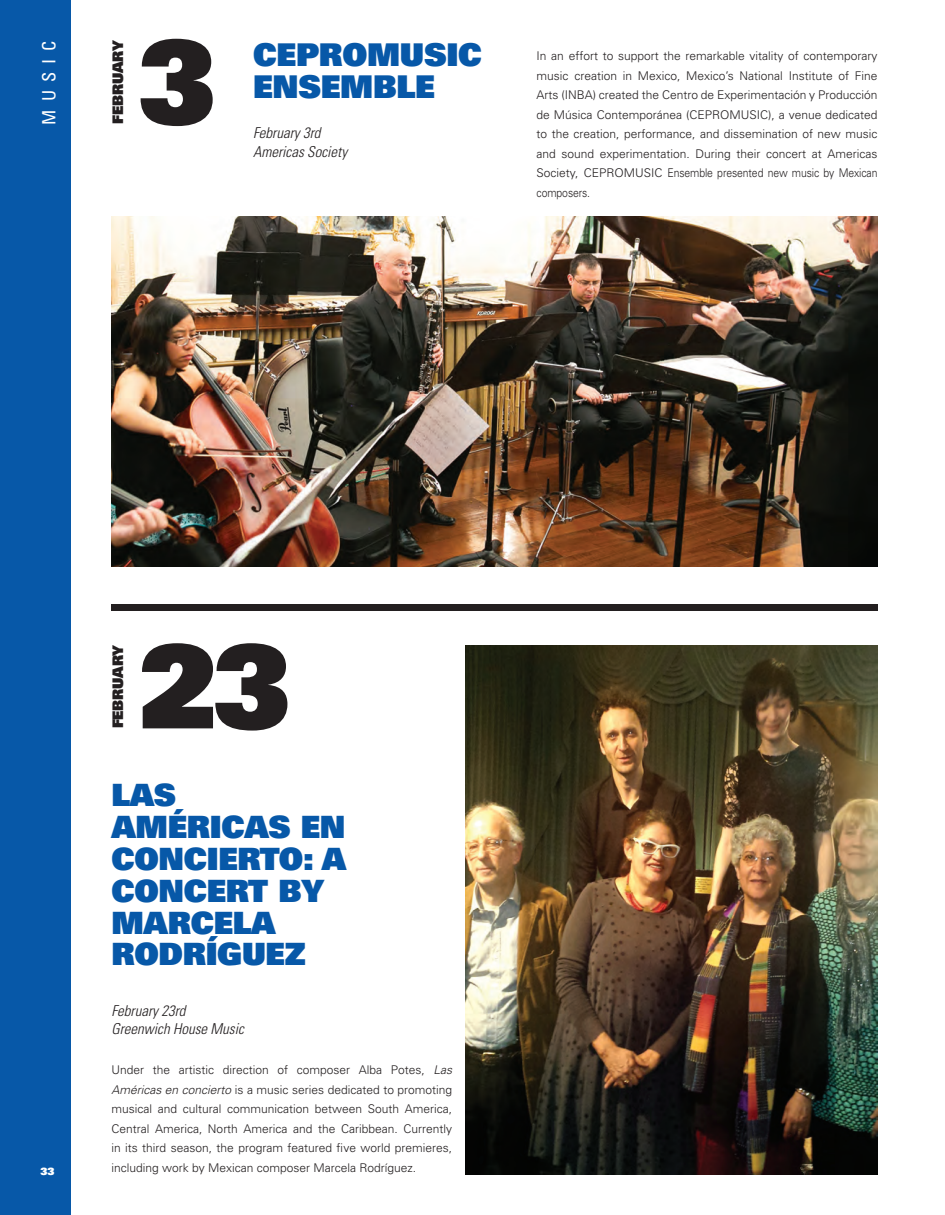
<style>
.page{position:relative;width:945px;height:1215px;background:#fff}
.page>*{position:absolute;margin:0;border:0;box-sizing:border-box;transform-origin:0 0}
.t1{font:900 114.9px "Univers";color:#231f20}
.t2{font:900 31.35px/32.4px "Univers";letter-spacing:-.01em;color:#0758a8}
.t3{font:900 30.75px/31.8px "Univers";letter-spacing:-.01em;color:#0758a8}
.t4{font:condensed 18.3px "Univers";letter-spacing:.44em;color:#fff}
.t5{font:italic 300 condensed 15px/18.9px "Univers";color:#231f20}
.t6{font:900 14.55px "Univers";letter-spacing:-.01em;color:#231f20}
.t7{font:300 12px/19.5px "Univers";color:#231f20;text-align:justify}
.t8{font:900 10.05px "Univers";color:#fff}
.s1{font-style:italic}
</style>
<div class="page">
<div style="left:0;top:0;width:70px;height:1215px;background:#0758a8"></div>
<img style="left:111px;top:216px;width:767px;height:351px">
<div style="left:111px;top:604px;width:767px;height:7px;background:#231f20"></div>
<img style="left:466px;top:645px;width:412px;height:529px">
<h3 class="t4" style="left:37px;top:125px;width:86px;rotate:-90deg">MUSIC</h3>
<h1 class="t1" style="left:138px;top:7px;width:80px">3</h1>
<p class="t6" style="left:108px;top:124px;width:85px;rotate:-90deg">FEBRUARY</p>
<h2 class="t2" style="left:253px;top:37px;width:230px">CEPROMUSIC<br>ENSEMBLE</h2>
<p class="t5" style="left:253px;top:123px;width:96px">February 3rd<br>Americas Society</p>
<p class="t7" style="left:537px;top:46px;width:342px">In an effort to support the remarkable vitality of contemporary music creation in Mexico, Mexico’s National Institute of Fine Arts (INBA) created the Centro de Experimentación y Producción de Música Contemporánea (CEPROMUSIC), a venue dedicated to the creation, performance, and dissemination of new music and sound experimentation. During their concert at Americas Society, CEPROMUSIC Ensemble presented new music by Mexican composers.</p>
<p class="t8" style="left:40px;top:1164px;width:16px">33</p>
<p class="t6" style="left:108px;top:728px;width:85px;rotate:-90deg">FEBRUARY</p>
<h1 class="t1" style="left:138px;top:612px;width:154px">23</h1>
<h3 class="t3" style="left:111px;top:779px;width:236px">LAS<br>AMÉRICAS EN<br>CONCIERTO: A<br>CONCERT BY<br>MARCELA<br>RODRÍGUEZ</h3>
<p class="t5" style="left:111px;top:1001px;width:134px">February 23rd<br>Greenwich House Music</p>
<p class="t7" style="left:111px;top:1060px;width:342px">Under the artistic direction of composer Alba Potes, <span class="s1">Las Américas en concierto</span> is a music series dedicated to promoting musical and cultural communication between South America, Central America, North America and the Caribbean. Currently in its third season, the program featured five world premieres, including work by Mexican composer Marcela Rodríguez.</p>
</div>
